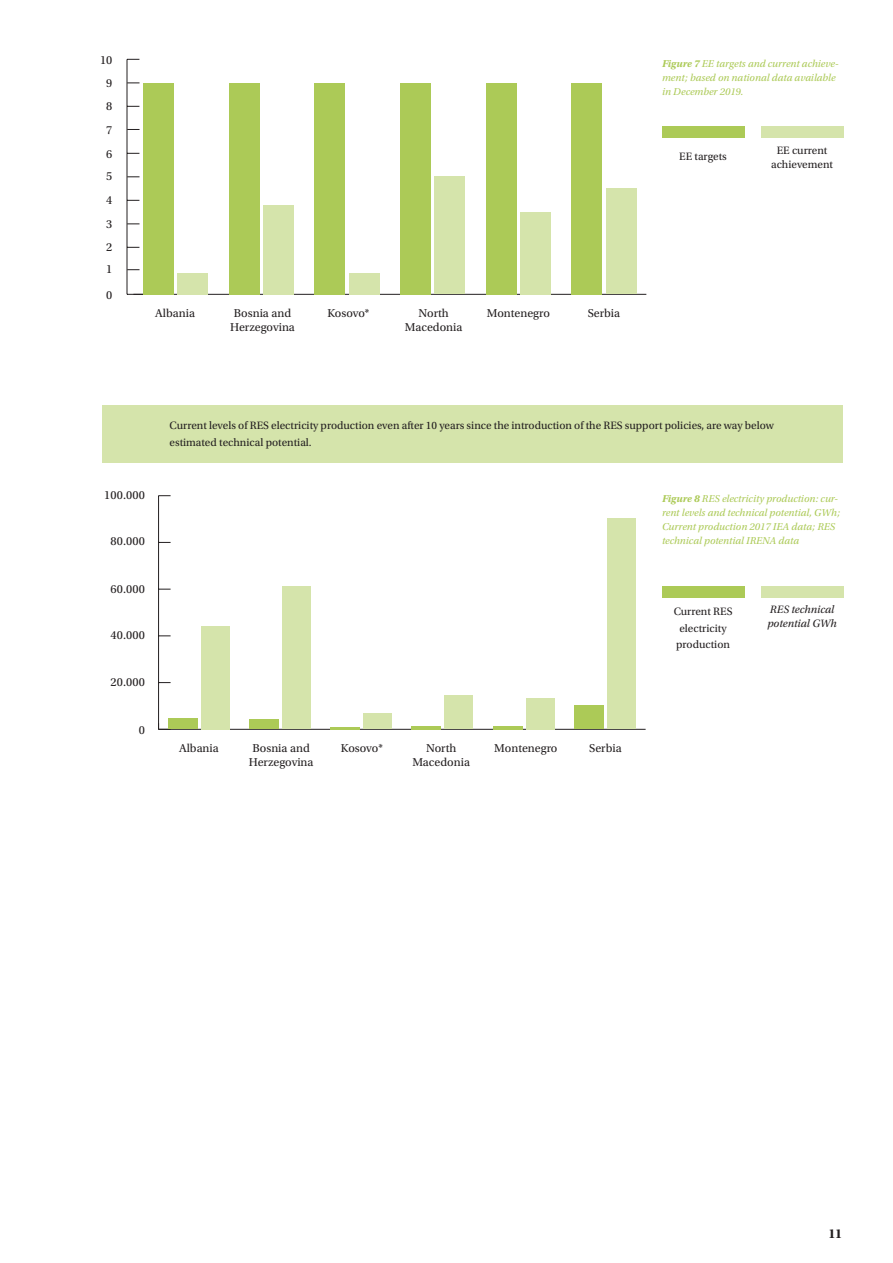
<style>
.page{position:relative;width:893px;height:1263px;background:#fff}
.page>*{position:absolute;margin:0;border:0;box-sizing:border-box;transform-origin:0 0}
.t1{font:700 13.5px "Utopia Std";color:#231f20}
.t2{font:12.3px "Utopia Std";letter-spacing:.01em;color:#231f20}
.Table{font:12px/14px "Utopia Std";color:#231f20;text-align:center}
.Body{font:11.25px/16.8px "Utopia Std";color:#231f20}
.Table-2{font:11.25px/16.8px "Utopia Std";color:#231f20}
.Table_Italic{font:italic 11.25px/14.1px "Utopia Std";color:#231f20}
.Table_Italic-2{font:11.25px/14px "Utopia Std";color:#231f20;text-align:center}
.t3{font:italic 10.5px/14px "Utopia Std";color:#acca57}
.s1{font-weight:700}
</style>
<div class="page">
<div style="left:102px;top:405px;width:740px;height:58px;background:#d5e4ab"></div>
<hr style="left:133px;top:294px;width:513px;height:1px;background:#231f20">
<hr style="left:127px;top:59px;width:1px;height:235px;background:#231f20">
<div style="left:178px;top:273px;width:30px;height:21px;background:#d5e4ab"></div>
<div style="left:263px;top:205px;width:31px;height:89px;background:#d5e4ab"></div>
<div style="left:349px;top:273px;width:30px;height:21px;background:#d5e4ab"></div>
<div style="left:435px;top:177px;width:30px;height:117px;background:#d5e4ab"></div>
<div style="left:520px;top:212px;width:31px;height:82px;background:#d5e4ab"></div>
<div style="left:606px;top:188px;width:30px;height:106px;background:#d5e4ab"></div>
<div style="left:229px;top:83px;width:30px;height:211px;background:#acca57"></div>
<div style="left:315px;top:83px;width:30px;height:211px;background:#acca57"></div>
<div style="left:400px;top:83px;width:31px;height:211px;background:#acca57"></div>
<div style="left:486px;top:83px;width:30px;height:211px;background:#acca57"></div>
<div style="left:572px;top:83px;width:30px;height:211px;background:#acca57"></div>
<svg style="left:127px;top:269px;width:13px;height:1px"></svg>
<svg style="left:127px;top:223px;width:13px;height:1px"></svg>
<svg style="left:127px;top:176px;width:13px;height:1px"></svg>
<svg style="left:127px;top:129px;width:13px;height:1px"></svg>
<svg style="left:127px;top:83px;width:13px;height:1px"></svg>
<div style="left:143px;top:83px;width:31px;height:211px;background:#acca57"></div>
<hr style="left:159px;top:729px;width:487px;height:1px;background:#231f20">
<hr style="left:158px;top:496px;width:1px;height:233px;background:#231f20">
<svg style="left:158px;top:723px;width:13px;height:7px"></svg>
<svg style="left:159px;top:682px;width:12px;height:1px"></svg>
<svg style="left:159px;top:635px;width:12px;height:1px"></svg>
<svg style="left:159px;top:589px;width:12px;height:1px"></svg>
<svg style="left:159px;top:542px;width:12px;height:1px"></svg>
<svg style="left:159px;top:495px;width:12px;height:1px"></svg>
<div style="left:201px;top:626px;width:29px;height:103px;background:#d5e4ab"></div>
<div style="left:282px;top:586px;width:29px;height:143px;background:#d5e4ab"></div>
<div style="left:363px;top:713px;width:29px;height:16px;background:#d5e4ab"></div>
<div style="left:445px;top:696px;width:28px;height:33px;background:#d5e4ab"></div>
<div style="left:526px;top:698px;width:28px;height:31px;background:#d5e4ab"></div>
<div style="left:607px;top:519px;width:29px;height:210px;background:#d5e4ab"></div>
<div style="left:168px;top:718px;width:29px;height:11px;background:#acca57"></div>
<div style="left:249px;top:719px;width:30px;height:10px;background:#acca57"></div>
<hr style="left:331px;top:727px;width:29px;height:2px;background:#acca57">
<hr style="left:412px;top:726px;width:29px;height:3px;background:#acca57">
<hr style="left:493px;top:726px;width:29px;height:3px;background:#acca57">
<div style="left:574px;top:706px;width:29px;height:23px;background:#acca57"></div>
<div style="left:662px;top:127px;width:82px;height:11px;background:#acca57"></div>
<div style="left:662px;top:586px;width:82px;height:11px;background:#acca57"></div>
<div style="left:761px;top:127px;width:82px;height:11px;background:#d5e4ab"></div>
<div style="left:761px;top:586px;width:82px;height:11px;background:#d5e4ab"></div>
<p class="t2" style="left:100px;top:53px;width:14px">10</p>
<p class="t2" style="left:106px;top:76px;width:8px">9</p>
<p class="t2" style="left:106px;top:100px;width:8px">8</p>
<p class="t2" style="left:106px;top:123px;width:8px">7</p>
<p class="t2" style="left:106px;top:147px;width:8px">6</p>
<p class="t2" style="left:106px;top:170px;width:8px">5</p>
<p class="t2" style="left:106px;top:193px;width:8px">4</p>
<p class="t2" style="left:106px;top:217px;width:8px">3</p>
<p class="t2" style="left:106px;top:240px;width:8px">2</p>
<p class="t2" style="left:106px;top:262px;width:8px">1</p>
<p class="t2" style="left:106px;top:288px;width:8px">0</p>
<p class="t3" style="left:662px;top:57px;width:178px"><span class="s1">Figure 7</span> EE targets and current achieve&shy;ment; based on national data available in December 2019.</p>
<p class="Table-2" style="left:679px;top:148px;width:49px">EE targets</p>
<p class="Table_Italic-2" style="left:771px;top:143px;width:64px">EE current achievement</p>
<p class="Table" style="left:155px;top:306px;width:41px">Albania</p>
<p class="Table" style="left:230px;top:306px;width:66px">Bosnia and<br>Herzegovina</p>
<p class="Table" style="left:327px;top:306px;width:43px">Kosovo*</p>
<p class="Table" style="left:419px;top:306px;width:32px">North</p>
<p class="Table" style="left:405px;top:320px;width:59px">Macedonia</p>
<p class="Table" style="left:487px;top:306px;width:65px">Montenegro</p>
<p class="Table" style="left:588px;top:306px;width:34px">Serbia</p>
<p class="t2" style="left:104px;top:488px;width:42px">100.000</p>
<p class="t2" style="left:110px;top:534px;width:36px">80.000</p>
<p class="t2" style="left:110px;top:582px;width:36px">60.000</p>
<p class="t2" style="left:110px;top:628px;width:36px">40.000</p>
<p class="t2" style="left:110px;top:675px;width:36px">20.000</p>
<p class="t2" style="left:139px;top:723px;width:8px">0</p>
<p class="Body" style="left:170px;top:418px;width:606px">Current levels of RES electricity production even after 10 years since the introduction of the RES support policies, are way below estimated technical potential.</p>
<p class="t3" style="left:662px;top:492px;width:180px"><span class="s1">Figure 8</span> RES electricity production: cur&shy;rent levels and technical potential, GWh; Current production 2017 IEA data; RES technical potential IRENA data</p>
<p class="Table" style="left:179px;top:741px;width:41px">Albania</p>
<p class="Table" style="left:249px;top:741px;width:66px">Bosnia and<br>Herzegovina</p>
<p class="Table" style="left:341px;top:741px;width:43px">Kosovo*</p>
<p class="Table" style="left:426px;top:741px;width:32px">North</p>
<p class="Table" style="left:412px;top:755px;width:59px">Macedonia</p>
<p class="Table" style="left:494px;top:741px;width:65px">Montenegro</p>
<p class="Table" style="left:589px;top:741px;width:34px">Serbia</p>
<p class="Table-2" style="left:674px;top:603px;width:60px">Current RES electricity production</p>
<p class="Table_Italic" style="left:767px;top:602px;width:71px">RES technical potential GWh</p>
<p class="t1" style="left:829px;top:1225px;width:15px">11</p>
</div>
